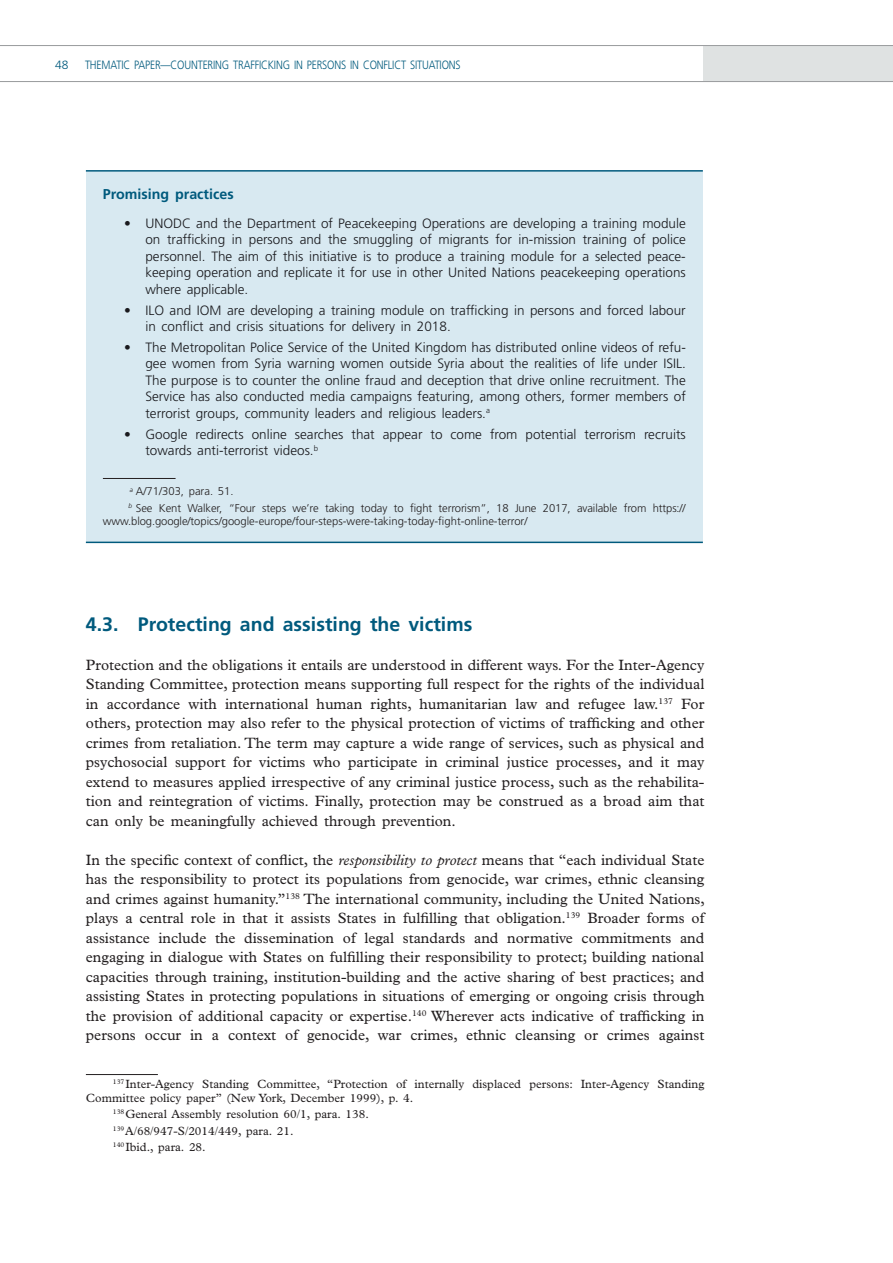
<style>
.page{position:relative;width:893px;height:1263px;background:#fff}
.page>*{position:absolute;margin:0;border:0;box-sizing:border-box;transform-origin:0 0}
.t1{font:700 19.5px "Frutiger LT Std";color:#005a7d}
.t2{font:15px/19.5px "Plantin Std";color:#231f20;text-align:justify}
.t3{font:700 14.25px "Frutiger LT Std";color:#005a7d}
.t4{font:300 13.5px/16.5px "Frutiger LT Std";color:#19191d;text-align:justify}
.t5{font:12px/16.5px "Plantin Std";color:#231f20}
.t6{font:300 12px "Frutiger LT Std";letter-spacing:-.015em;color:#005a7d;scale:.85 1}
.t7{font:300 12px "Frutiger LT Std";letter-spacing:-.015em;color:#005a7d}
.t8{font:300 11.25px/16.5px "Frutiger LT Std";letter-spacing:-.01em;color:#231f20}
.s1{font-style:italic}
</style>
<div class="page">
<div style="left:704px;top:45px;width:189px;height:36px;background:#dfe2e2"></div>
<hr style="left:0;top:45px;width:893px;height:1px;background:#9d9fa1">
<hr style="left:0;top:81px;width:893px;height:1px;background:#9d9fa1">
<div style="left:86px;top:171px;width:617px;height:371px;background:#d8e9f1"></div>
<hr style="left:86px;top:170px;width:617px;height:2px;background:#005a7d">
<hr style="left:86px;top:542px;width:617px;height:1px;background:#005a7d">
<hr style="left:103px;top:478px;width:73px;height:1px;background:#231f20">
<hr style="left:86px;top:1074px;width:72px;height:1px;background:#231f20">
<p class="t7" style="left:55px;top:58px;width:15px">48</p>
<p class="t6" style="left:85px;top:58px;width:443px">THEMATIC PAPER—COUNTERING TRAFFICKING IN PERSONS IN CONFLICT SITUATIONS</p>
<p class="t3" style="left:103px;top:185px;width:132px">Promising practices</p>
<p class="t4" style="left:145px;top:215px;width:542px;text-indent:-21px">• UNODC and the Department of Peacekeeping Operations are developing a training module on trafficking in persons and the smuggling of migrants for in-mission training of police personnel. The aim of this initiative is to produce a training module for a selected peace&shy;keeping operation and replicate it for use in other United Nations peacekeeping operations where applicable.</p>
<p class="t4" style="left:145px;top:302px;width:542px;text-indent:-21px">• ILO and IOM are developing a training module on trafficking in persons and forced labour in conflict and crisis situations for delivery in 2018.</p>
<p class="t4" style="left:145px;top:339px;width:542px;text-indent:-21px">• The Metropolitan Police Service of the United Kingdom has distributed online videos of refu&shy;gee women from Syria warning women outside Syria about the realities of life under ISIL.<br>The purpose is to counter the online fraud and deception that drive online recruitment. The Service has also conducted media campaigns featuring, among others, former members of terrorist groups, community leaders and religious leaders.<sup>a</sup></p>
<p class="t4" style="left:145px;top:426px;width:542px;text-indent:-21px">• Google redirects online searches that appear to come from potential terrorism recruits towards anti-terrorist videos.<sup>b</sup></p>
<p class="t8" style="left:128px;top:483px;width:559px"><sup>a</sup> A/71/303, para. 51.<br><sup>b</sup> See Kent Walker, “Four steps we’re taking today to fight terrorism”, 18 June 2017, available from https://</p>
<p class="t8" style="left:103px;top:513px;width:426px">www.blog.google/topics/google-europe/four-steps-were-taking-today-fight-online-terror/</p>
<h1 class="t1" style="left:86px;top:613px;width:388px">4.3. Protecting and assisting the victims</h1>
<p class="t2" style="left:86px;top:655px;width:620px">Protection and the obligations it entails are understood in different ways. For the Inter-Agency Standing Committee, protection means supporting full respect for the rights of the individual in accordance with international human rights, humanitarian law and refugee law.<sup>137</sup> For others, protection may also refer to the physical protection of victims of trafficking and other crimes from retaliation. The term may capture a wide range of services, such as physical and psychosocial support for victims who participate in criminal justice processes, and it may extend to measures applied irrespective of any criminal justice process, such as the rehabilita&shy;tion and reintegration of victims. Finally, protection may be construed as a broad aim that can only be meaningfully achieved through prevention.</p>
<p class="t2" style="left:86px;top:850px;width:620px">In the specific context of conflict, the <span class="s1">responsibility to protect</span> means that “each individual State has the responsibility to protect its populations from genocide, war crimes, ethnic cleansing and crimes against humanity.”<sup>138</sup> The international community, including the United Nations, plays a central role in that it assists States in fulfilling that obligation.<sup>139</sup> Broader forms of assistance include the dissemination of legal standards and normative commitments and engaging in dialogue with States on fulfilling their responsibility to protect; building national capacities through training, institution-building and the active sharing of best practices; and assisting States in protecting populations in situations of emerging or ongoing crisis through the provision of additional capacity or expertise.<sup>140</sup> Wherever acts indicative of trafficking in persons occur in a context of genocide, war crimes, ethnic cleansing or crimes against</p>
<p class="t5" style="left:86px;top:1077px;width:620px;line-height:13.5px;text-indent:27px"><sup>137</sup>Inter-Agency Standing Committee, “Protection of internally displaced persons: Inter-Agency Standing<br>Committee policy paper” (New York, December 1999), p. 4.</p>
<p class="t5" style="left:113px;top:1106px;width:257px"><sup>138</sup>General Assembly resolution 60/1, para. 138.<br><sup>139</sup>A/68/947-S/2014/449, para. 21.<br><sup>140</sup>Ibid., para. 28.</p>
</div>
